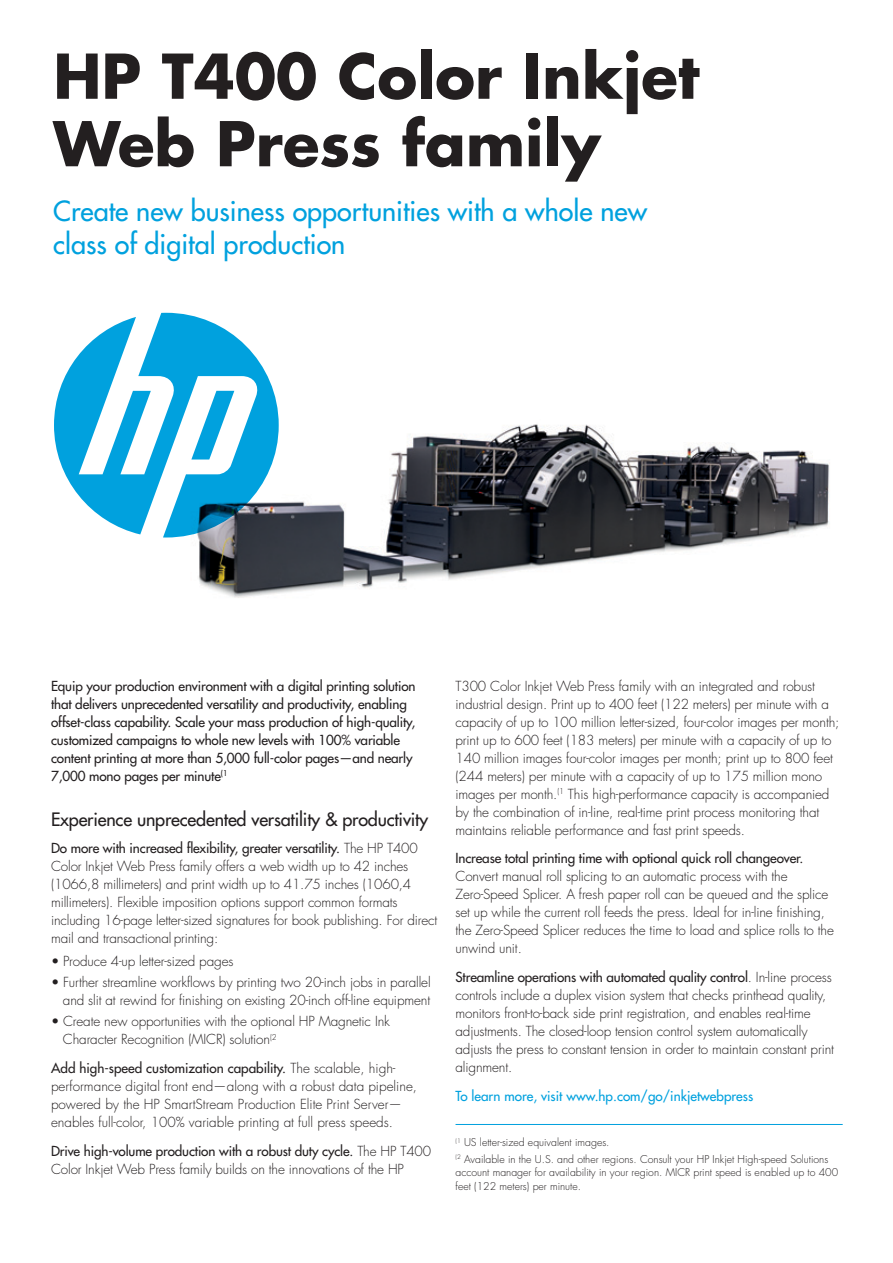
<style>
.page{position:relative;width:893px;height:1263px;background:#fff}
.page>*{position:absolute;margin:0;border:0;box-sizing:border-box;transform-origin:0 0}
.t1{font:700 60px/67.5px "Futura Std";color:#231f20}
.t2{font:500 27px/33px "Futura Std";color:#00a1de}
.t3{font:500 18px "Futura Std";letter-spacing:-.01em;color:#231f20}
.t4{font:300 13.5px/18px "Futura Std";letter-spacing:-.01em;color:#231f20}
.t5{font:500 13.5px/18px "Futura Std";letter-spacing:-.01em;color:#231f20}
.t6{font:500 13.5px "Futura Std";color:#00a1de}
.t7{font:300 10.5px/16.6px "Futura Std";color:#231f20}
.s1{font-weight:500}
</style>
<div class="page">
<img style="left:198px;top:424px;width:632px;height:174px">
<svg style="left:54px;top:313px;width:225px;height:224px;fill:#00a1de"></svg>
<hr style="left:455px;top:1124px;width:388px;height:1px;background:#00a1de">
<h1 class="t1" style="left:53px;top:42px;width:648px">HP T400 Color Inkjet<br>Web Press family</h1>
<h2 class="t2" style="left:53px;top:194px;width:595px">Create new business opportunities with a whole new class of digital production</h2>
<p class="t5" style="left:51px;top:677px;width:366px">Equip your production environment with a digital printing solution that delivers unprecedented versatility and productivity, enabling offset-class capability. Scale your mass production of high-quality, customized campaigns to whole new levels with 100% variable content printing at more than 5,000 full-color pages—and nearly 7,000 mono pages per minute<sup>(1</sup></p>
<h3 class="t3" style="left:51px;top:808px;width:379px">Experience unprecedented versatility &amp; productivity</h3>
<p class="t4" style="left:51px;top:839px;width:388px"><span class="s1">Do more with increased flexibility, greater versatility.</span> The HP T400<br>Color Inkjet Web Press family offers a web width up to 42 inches (1066,8 millimeters) and print width up to 41.75 inches (1060,4 millimeters). Flexible imposition options support common formats including 16-page letter-sized signatures for book publishing. For direct mail and transactional printing:</p>
<p class="t4" style="left:51px;top:952px;width:184px">• Produce 4-up letter-sized pages</p>
<p class="t4" style="left:51px;top:973px;width:381px;text-align:right">• Further streamline workflows by printing two 20-inch jobs in parallel and slit at rewind for finishing on existing 20-inch off-line equipment</p>
<p class="t4" style="left:63px;top:1013px;width:328px;text-indent:-12px">• Create new opportunities with the optional HP Magnetic Ink<br>Character Recognition (MICR) solution<sup>(2</sup></p>
<p class="t4" style="left:51px;top:1059px;width:368px"><span class="s1">Add high-speed customization capability.</span> The scalable, high&shy;performance digital front end—along with a robust data pipeline, powered by the HP SmartStream Production Elite Print Server— enables full-color, 100% variable printing at full press speeds.</p>
<p class="t4" style="left:51px;top:1142px;width:382px"><span class="s1">Drive high-volume production with a robust duty cycle.</span> The HP T400<br>Color Inkjet Web Press family builds on the innovations of the HP</p>
<p class="t4" style="left:455px;top:677px;width:385px">T300 Color Inkjet Web Press family with an integrated and robust industrial design. Print up to 400 feet (122 meters) per minute with a capacity of up to 100 million letter-sized, four-color images per month; print up to 600 feet (183 meters) per minute with a capacity of up to 140 million images four-color images per month; print up to 800 feet (244 meters) per minute with a capacity of up to 175 million mono images per month.<sup>(1</sup> This high-performance capacity is accompanied by the combination of in-line, real-time print process monitoring that maintains reliable performance and fast print speeds.</p>
<p class="t5" style="left:455px;top:849px;width:349px">Increase total printing time with optional quick roll changeover.</p>
<p class="t4" style="left:455px;top:868px;width:380px">Convert manual roll splicing to an automatic process with the Zero-Speed Splicer. A fresh paper roll can be queued and the splice set up while the current roll feeds the press. Ideal for in-line finishing, the Zero-Speed Splicer reduces the time to load and splice rolls to the unwind unit.</p>
<p class="t4" style="left:455px;top:968px;width:380px"><span class="s1">Streamline operations with automated quality control</span>. In-line process controls include a duplex vision system that checks printhead quality, monitors front-to-back side print registration, and enables real-time adjustments. The closed-loop tension control system automatically adjusts the press to constant tension in order to maintain constant print alignment.</p>
<p class="t6" style="left:455px;top:1087px;width:299px">To learn more, visit www.hp.com/go/inkjetwebpress</p>
<p class="t7" style="left:455px;top:1134px;width:374px"><sup>(1</sup> US letter-sized equivalent images.<br><sup>(2</sup> Available in the U.S. and other regions. Consult your HP Inkjet High-speed Solutions</p>
<p class="t7" style="left:455px;top:1166px;width:384px;line-height:13.5px">account manager for availability in your region. MICR print speed is enabled up to 400 feet (122 meters) per minute.</p>
</div>
